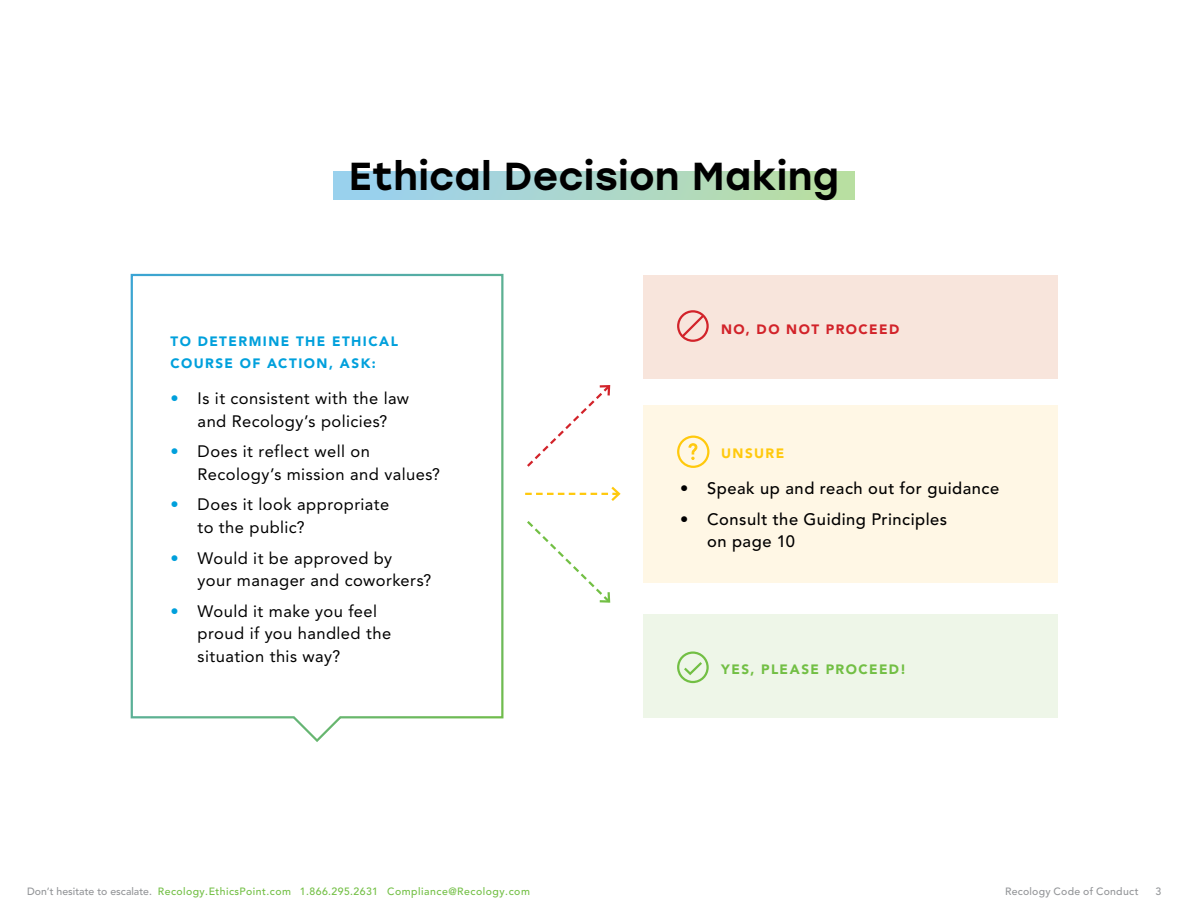
<style>
.page{position:relative;width:1188px;height:918px;background:#fff}
.page>*{position:absolute;margin:0;border:0;box-sizing:border-box;transform-origin:0 0}
.t1{font:500 39px "Stolzl";letter-spacing:.015em;color:#000}
.t2{font:16.5px/22.5px "Avenir LT Std";letter-spacing:.03em;color:#000}
.t3{font:500 16.5px/22.5px "Avenir LT Std";letter-spacing:.03em;color:#000}
.t4{font:900 13.5px/22.5px "Avenir LT Std";letter-spacing:.11em;color:#00a0dc}
.t5{font:900 13.5px "Avenir LT Std";letter-spacing:.105em;color:#72bf44}
.t6{font:900 13.5px "Avenir LT Std";letter-spacing:.105em;color:#d2232a}
.t7{font:900 13.5px "Avenir LT Std";letter-spacing:.11em;color:#ffc90d}
.t8{font:500 10.5px "Avenir LT Std";letter-spacing:.04em;color:#72bf44}
.t9{font:500 10.5px "Avenir LT Std";letter-spacing:.025em;color:#939598}
.s1{color:#00a0dc}
.s2{color:#939598}
</style>
<div class="page">
<div style="left:643px;top:275px;width:414px;height:103px;background:#f8e5dc"></div>
<div style="left:643px;top:614px;width:414px;height:103px;background:#eef6e8"></div>
<div style="left:643px;top:405px;width:414px;height:178px;background:#fff7e5"></div>
<svg style="left:677px;top:310px;width:32px;height:32px"></svg>
<svg style="left:677px;top:435px;width:33px;height:33px"></svg>
<svg style="left:677px;top:651px;width:32px;height:33px"></svg>
<div style="left:334px;top:172px;width:520px;height:27px;background:linear-gradient(to right,#9ad0f5,#bcdfa0)"></div>
<svg style="left:525px;top:486px;width:96px;height:15px"></svg>
<svg style="left:527px;top:385px;width:84px;height:82px"></svg>
<svg style="left:527px;top:521px;width:84px;height:82px"></svg>
<svg style="left:130px;top:273px;width:374px;height:469px"></svg>
<h1 class="t1" style="left:349px;top:148px;width:492px">Ethical Decision Making</h1>
<p class="t4" style="left:171px;top:330px;width:229px">TO DETERMINE THE ETHICAL<br>COURSE OF ACTION, ASK:</p>
<p class="t2" style="left:171px;top:387px;width:240px;text-align:center"><span class="s1">•</span> Is it consistent with the law and Recology’s policies?</p>
<p class="t2" style="left:198px;top:441px;width:244px;text-indent:-27px"><span class="s1">•</span> Does it reflect well on<br>Recology’s mission and values?</p>
<p class="t2" style="left:198px;top:494px;width:193px;text-indent:-27px"><span class="s1">•</span> Does it look appropriate to the public?</p>
<p class="t2" style="left:198px;top:547px;width:235px;text-indent:-27px"><span class="s1">•</span> Would it be approved by<br>your manager and coworkers?</p>
<p class="t2" style="left:198px;top:600px;width:195px;text-indent:-27px"><span class="s1">•</span> Would it make you feel proud if you handled the situation this way?</p>
<p class="t6" style="left:721px;top:321px;width:180px">NO, DO NOT PROCEED</p>
<p class="t7" style="left:721px;top:445px;width:65px">UNSURE</p>
<p class="t3" style="left:680px;top:477px;width:321px">• Speak up and reach out for guidance</p>
<p class="t3" style="left:707px;top:508px;width:242px;text-indent:-27px">• Consult the Guiding Principles on page 10</p>
<p class="t5" style="left:721px;top:661px;width:187px">YES, PLEASE PROCEED!</p>
<p class="t8" style="left:27px;top:886px;width:504px"><span class="s2">Don’t hesitate to escalate.</span> Recology.EthicsPoint.com 1.866.295.2631 Compliance@Recology.com</p>
<p class="t9" style="left:1005px;top:886px;width:135px">Recology Code of Conduct</p>
<p class="t9" style="left:1155px;top:886px;width:7px">3</p>
</div>
